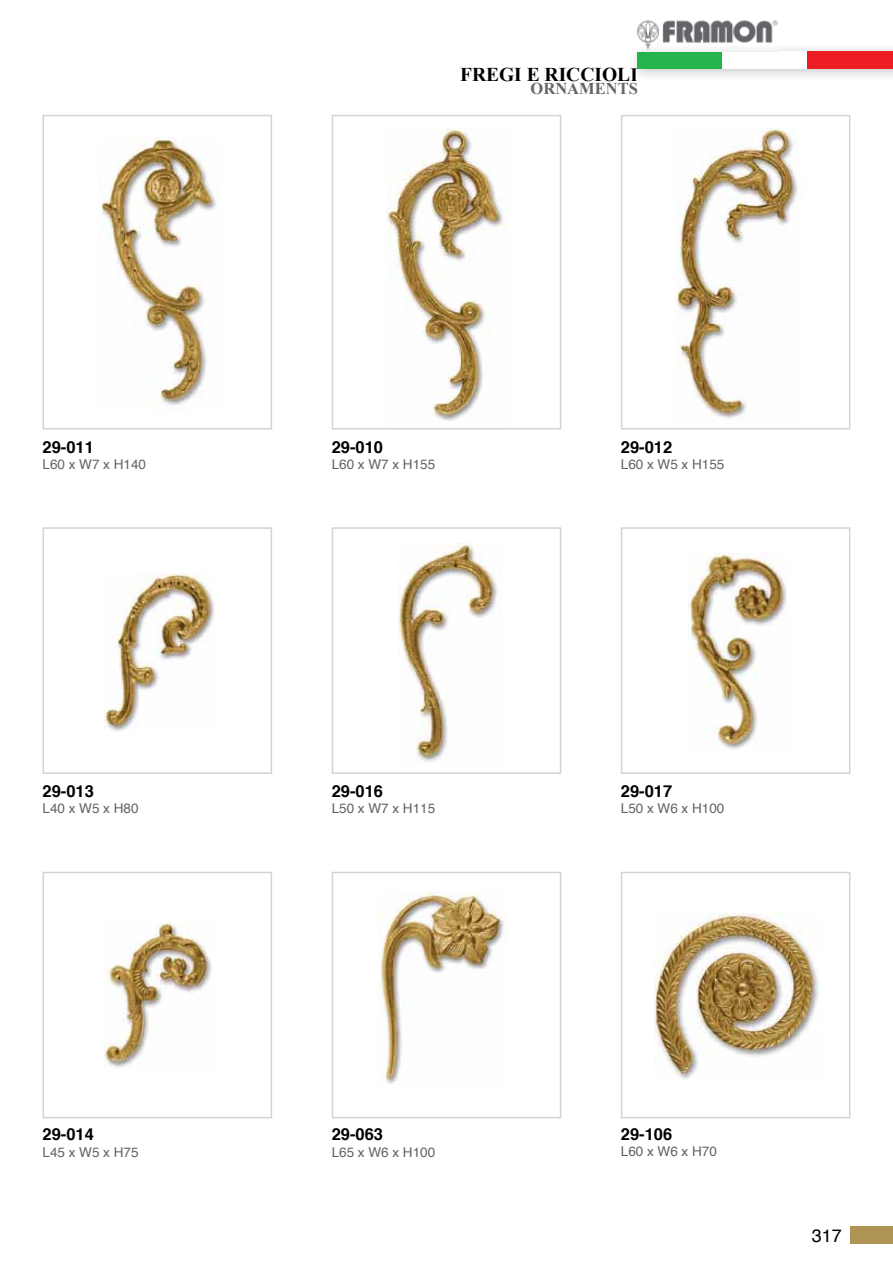
<style>
.page{position:relative;width:893px;height:1263px;background:#fff}
.page>*{position:absolute;margin:0;border:0;box-sizing:border-box;transform-origin:0 0}
.t1{font:700 19.5px "Times New Roman";color:#000}
.t2{font:18px "Helvetica";color:#000}
.t3{font:700 16.5px "Helvetica";color:#000}
.t4{font:700 16.5px "Times New Roman";color:#636466}
.t5{font:13.5px "Helvetica";color:#636466}
</style>
<div class="page">
<img style="left:635px;top:48px;width:258px;height:33px">
<svg style="left:631px;top:68px;width:6px;height:13px"></svg>
<div style="left:637px;top:51px;width:85px;height:17px;background:#25b34b"></div>
<div style="left:723px;top:51px;width:85px;height:17px;background:#fff"></div>
<div style="left:808px;top:51px;width:85px;height:17px;background:#ed1d24"></div>
<div style="left:850px;top:1227px;width:43px;height:17px;background:#b09455"></div>
<img style="left:635px;top:20px;width:144px;height:31px">
<svg style="left:43px;top:115px;width:229px;height:314px"></svg>
<svg style="left:43px;top:527px;width:229px;height:247px"></svg>
<svg style="left:43px;top:872px;width:229px;height:246px"></svg>
<svg style="left:332px;top:872px;width:229px;height:246px"></svg>
<svg style="left:332px;top:115px;width:229px;height:314px"></svg>
<svg style="left:332px;top:527px;width:229px;height:247px"></svg>
<svg style="left:621px;top:115px;width:229px;height:314px"></svg>
<svg style="left:621px;top:527px;width:229px;height:247px"></svg>
<img style="left:378px;top:892px;width:129px;height:195px">
<svg style="left:621px;top:872px;width:229px;height:246px"></svg>
<img style="left:655px;top:914px;width:166px;height:167px">
<img style="left:688px;top:554px;width:100px;height:200px">
<img style="left:398px;top:544px;width:104px;height:221px">
<img style="left:388px;top:127px;width:120px;height:298px">
<img style="left:99px;top:137px;width:122px;height:274px">
<img style="left:675px;top:129px;width:128px;height:294px">
<img style="left:104px;top:574px;width:111px;height:158px">
<img style="left:105px;top:922px;width:113px;height:151px">
<h1 class="t1" style="left:460px;top:61px;width:179px">FREGI E RICCIOLI</h1>
<p class="t4" style="left:531px;top:77px;width:109px">ORNAMENTS</p>
<p class="t3" style="left:43px;top:433px;width:53px">29-011</p>
<p class="t5" style="left:43px;top:454px;width:105px">L60 x W7 x H140</p>
<p class="t3" style="left:332px;top:433px;width:53px">29-010</p>
<p class="t5" style="left:332px;top:454px;width:105px">L60 x W7 x H155</p>
<p class="t3" style="left:621px;top:433px;width:53px">29-012</p>
<p class="t5" style="left:621px;top:454px;width:105px">L60 x W5 x H155</p>
<p class="t3" style="left:43px;top:778px;width:53px">29-013</p>
<p class="t5" style="left:43px;top:798px;width:98px">L40 x W5 x H80</p>
<p class="t3" style="left:332px;top:778px;width:53px">29-016</p>
<p class="t5" style="left:332px;top:798px;width:105px">L50 x W7 x H115</p>
<p class="t3" style="left:621px;top:778px;width:53px">29-017</p>
<p class="t5" style="left:621px;top:798px;width:105px">L50 x W6 x H100</p>
<p class="t3" style="left:43px;top:1121px;width:53px">29-014</p>
<p class="t5" style="left:43px;top:1141px;width:98px">L45 x W5 x H75</p>
<p class="t3" style="left:332px;top:1121px;width:53px">29-063</p>
<p class="t5" style="left:332px;top:1141px;width:105px">L65 x W6 x H100</p>
<p class="t3" style="left:621px;top:1121px;width:53px">29-106</p>
<p class="t5" style="left:621px;top:1141px;width:98px">L60 x W6 x H70</p>
<h2 class="t2" style="left:812px;top:1222px;width:32px">317</h2>
</div>
